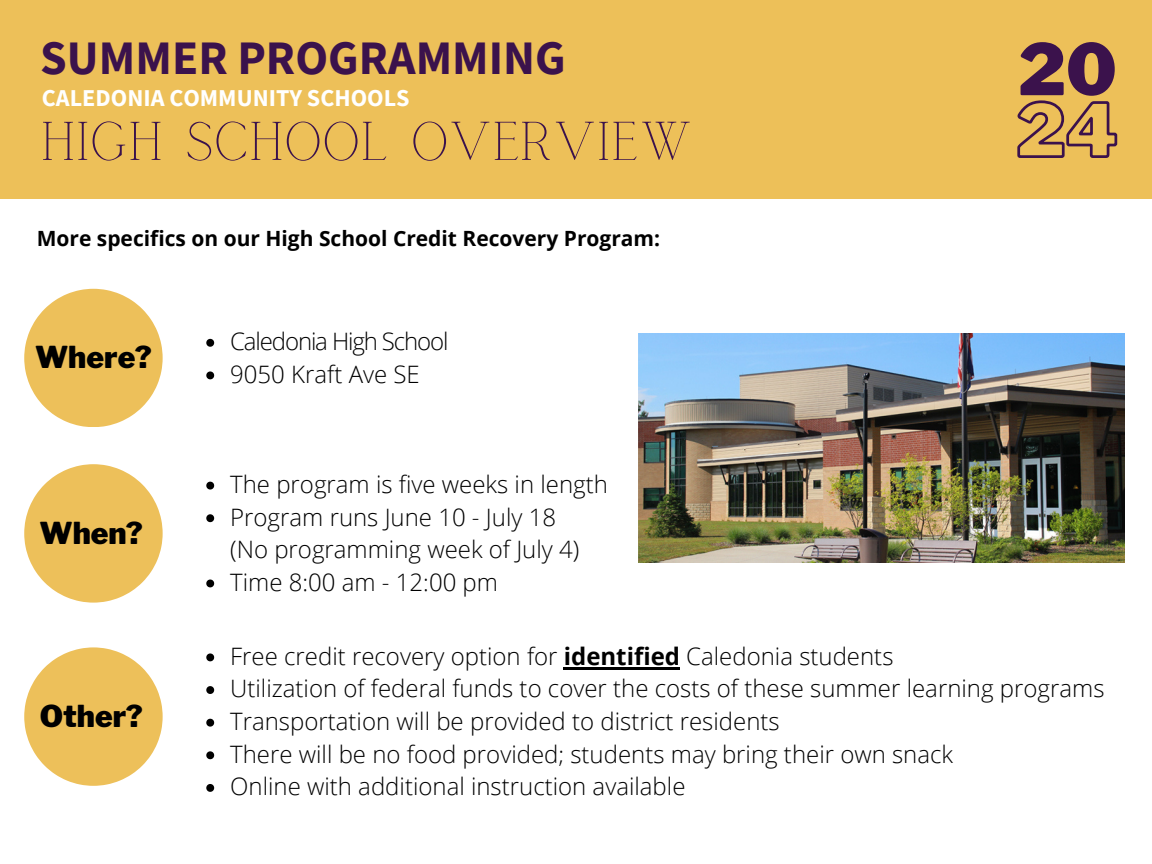
<style>
.page{position:relative;width:1152px;height:864px;background:#edc059}
.page>*{position:absolute;margin:0;border:0;box-sizing:border-box;transform-origin:0 0}
.t1{font:900 70.5px "Libre Franklin";color:#3b124c}
.t2{font:54px "Calgary";color:#3b124c}
.t3{font:700 48px "Source Sans Pro";color:#3b124c}
.t4{font:900 30px "Libre Franklin";color:#000}
.t5{font:700 24.15px "Source Sans Pro";color:#fff}
.t6{font:300 24px/32.7px "Open Sans";color:#000}
.t7{font:300 24px "Open Sans";letter-spacing:-.045em;color:#000}
.t8{font:700 21px "Open Sans";color:#000}
.s1{font-weight:700}
</style>
<div class="page">
<div style="left:0;top:199px;width:1152px;height:665px;background:#fff"></div>
<svg style="left:24px;top:289px;width:139px;height:138px"></svg>
<svg style="left:24px;top:464px;width:139px;height:139px"></svg>
<svg style="left:24px;top:647px;width:139px;height:139px"></svg>
<img style="left:639px;top:333px;width:486px;height:230px">
<svg style="left:1017px;top:100px;width:101px;height:58px"></svg>
<svg style="left:206px;top:339px;width:8px;height:8px"></svg>
<svg style="left:206px;top:371px;width:8px;height:8px"></svg>
<svg style="left:206px;top:482px;width:8px;height:8px"></svg>
<svg style="left:206px;top:514px;width:8px;height:8px"></svg>
<svg style="left:206px;top:580px;width:8px;height:7px"></svg>
<svg style="left:206px;top:653px;width:8px;height:8px"></svg>
<hr style="left:564px;top:667px;width:116px;height:2px;background:#000">
<svg style="left:206px;top:686px;width:8px;height:8px"></svg>
<svg style="left:206px;top:719px;width:8px;height:8px"></svg>
<svg style="left:206px;top:751px;width:8px;height:8px"></svg>
<svg style="left:206px;top:784px;width:8px;height:8px"></svg>
<h1 class="t3" style="left:40px;top:27px;width:527px">SUMMER PROGRAMMING</h1>
<p class="t5" style="left:42px;top:83px;width:369px">CALEDONIA COMMUNITY SCHOOLS</p>
<p class="t2" style="left:40px;top:111px;width:654px">HIGH SCHOOL OVERVIEW</p>
<p class="t8" style="left:37px;top:223px;width:625px">More specifics on our High School Credit Recovery Program:</p>
<h4 class="t4" style="left:35px;top:339px;width:118px">Where?</h4>
<h3 class="t4" style="left:39px;top:515px;width:105px">When?</h3>
<p class="t7" style="left:230px;top:324px;width:220px">Caledonia High School</p>
<p class="t6" style="left:230px;top:357px;width:191px">9050 Kraft Ave SE</p>
<p class="t6" style="left:230px;top:467px;width:379px">The program is five weeks in length</p>
<p class="t6" style="left:230px;top:500px;width:351px">Program runs June 10 - July 18 (No programming week of July 4)</p>
<h3 class="t6" style="left:230px;top:565px;width:269px">Time 8:00 am - 12:00 pm</h3>
<h3 class="t1" style="left:1018px;top:27px;width:100px">20</h3>
<p class="t4" style="left:40px;top:698px;width:105px">Other?</p>
<p class="t6" style="left:230px;top:639px;width:665px">Free credit recovery option for <span class="s1">identified</span> Caledonia students</p>
<p class="t6" style="left:230px;top:672px;width:876px">Utilization of federal funds to cover the costs of these summer learning programs</p>
<p class="t6" style="left:230px;top:704px;width:551px">Transportation will be provided to district residents</p>
<p class="t6" style="left:230px;top:737px;width:724px">There will be no food provided; students may bring their own snack</p>
<p class="t6" style="left:230px;top:770px;width:457px">Online with additional instruction available</p>
</div>
